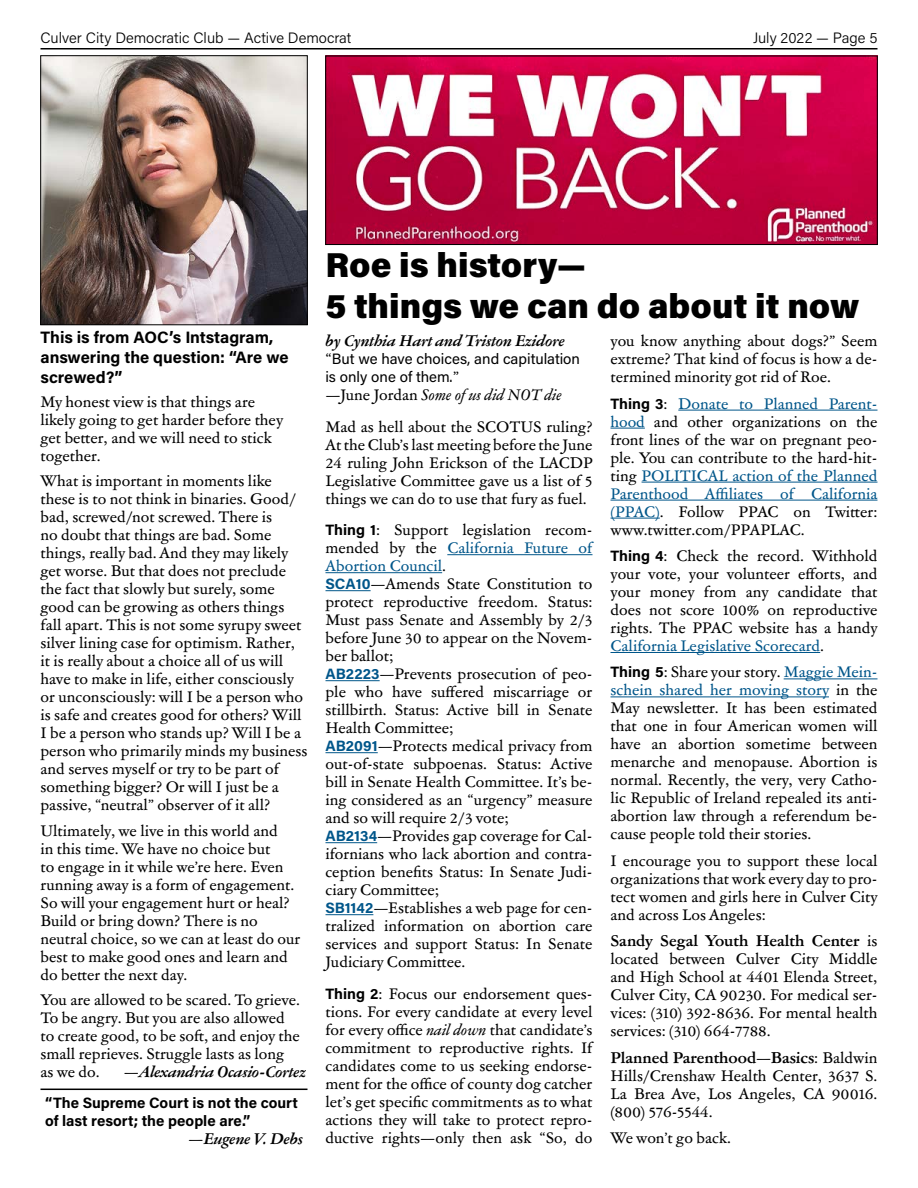
<style>
.page{position:relative;width:918px;height:1188px;background:#fff}
.page>*{position:absolute;margin:0;border:0;box-sizing:border-box;transform-origin:0 0}
.t1{font:900 34.5px/41.4px "Acumin Pro";color:#000}
.t2{font:700 16.5px/19.8px "Acumin Pro";letter-spacing:-.005em;color:#000}
.t3{font:15px/18px "Garamond ATF Text";color:#000;text-align:justify}
.t4{font:italic 700 15px "Garamond ATF Text";color:#000}
.t5{font:700 15px/18px "Acumin Pro";color:#000}
.t6{font:300 15px "Acumin Pro";color:#000}
.t7{font:15px/18px "Acumin Pro";color:#000}
.s1{font-weight:400;font-style:normal}
.s2{font-family:"Garamond ATF Text"}
.s3{font-style:italic}
.s4{font-family:"Acumin Pro";font-weight:700}
.s5{color:#00568a}
.s6{font-family:"Acumin Pro";font-weight:700;color:#00568a}
.s7{font-weight:700}
</style>
<div class="page">
<hr style="left:40px;top:48px;width:838px;height:2px;background:#000">
<img style="left:42px;top:58px;width:264px;height:265px">
<div style="left:40px;top:56px;width:268px;height:269px;border:1px solid #000"></div>
<hr style="left:40px;top:1089px;width:268px;height:1px;background:#000">
<img style="left:328px;top:58px;width:548px;height:185px">
<div style="left:326px;top:56px;width:552px;height:189px;border:1px solid #000"></div>
<hr style="left:447px;top:554px;width:146px;height:1px;background:#00568a">
<hr style="left:326px;top:572px;width:116px;height:1px;background:#00568a">
<hr style="left:326px;top:590px;width:45px;height:1px;background:#00568a">
<hr style="left:326px;top:680px;width:54px;height:1px;background:#00568a">
<hr style="left:326px;top:752px;width:52px;height:1px;background:#00568a">
<hr style="left:326px;top:842px;width:51px;height:1px;background:#00568a">
<hr style="left:326px;top:914px;width:47px;height:1px;background:#00568a">
<hr style="left:678px;top:410px;width:199px;height:1px;background:#00568a">
<hr style="left:610px;top:428px;width:35px;height:1px;background:#00568a">
<hr style="left:642px;top:482px;width:236px;height:1px;background:#00568a">
<hr style="left:610px;top:500px;width:268px;height:1px;background:#00568a">
<hr style="left:610px;top:518px;width:50px;height:1px;background:#00568a">
<hr style="left:610px;top:652px;width:210px;height:1px;background:#00568a">
<hr style="left:784px;top:679px;width:94px;height:1px;background:#00568a">
<hr style="left:610px;top:697px;width:219px;height:1px;background:#00568a">
<p class="t6" style="left:40px;top:28px;width:313px">Culver City Democratic Club — Active Democrat</p>
<p class="t6" style="left:753px;top:28px;width:126px">July 2022 — Page 5</p>
<p class="t2" style="left:40px;top:327px;width:250px">This is from AOC’s Intstagram, answering the question: “Are we screwed?”</p>
<p class="t3" style="left:40px;top:392px;width:244px;text-align:left">My honest view is that things are likely going to get harder before they get better, and we will need to stick together.</p>
<p class="t3" style="left:40px;top:471px;width:269px;text-align:left">What is important in moments like these is to not think in binaries. Good/ bad, screwed/not screwed. There is<br>no doubt that things are bad. Some things, really bad. And they may likely get worse. But that does not preclude the fact that slowly but surely, some good can be growing as others things fall apart. This is not some syrupy sweet silver lining case for optimism. Rather, it is really about a choice all of us will have to make in life, either consciously or unconsciously: will I be a person who is safe and creates good for others? Will I be a person who stands up? Will I be a person who primarily minds my business and serves myself or try to be part of something bigger? Or will I just be a passive, “neutral” observer of it all?</p>
<p class="t3" style="left:40px;top:821px;width:261px;text-align:left">Ultimately, we live in this world and<br>in this time. We have no choice but<br>to engage in it while we’re here. Even running away is a form of engagement.<br>So will your engagement hurt or heal?<br>Build or bring down? There is no neutral choice, so we can at least do our best to make good ones and learn and do better the next day.</p>
<p class="t3" style="left:40px;top:990px;width:261px;text-align:left">You are allowed to be scared. To grieve.<br>To be angry. But you are also allowed to create good, to be soft, and enjoy the small reprieves. Struggle lasts as long as we do.</p>
<p class="t4" style="left:124px;top:1061px;width:183px"><span class="s1">—</span>Alexandria Ocasio-Cortez</p>
<p class="t5" style="left:45px;top:1093px;width:254px">“The Supreme Court is not the court of last resort; the people are.”</p>
<p class="t4" style="left:189px;top:1128px;width:116px">—Eugene V. Debs</p>
<h1 class="t1" style="left:326px;top:242px;width:535px">Roe is history—<br>5 things we can do about it now</h1>
<p class="t4" style="left:326px;top:330px;width:241px">by Cynthia Hart and Triston Ezidore</p>
<p class="t7" style="left:326px;top:349px;width:256px"><span class="s2">“</span>But we have choices, and capitulation is only one of them.<span class="s2">”</span></p>
<p class="t3" style="left:326px;top:379px;width:268px;line-height:31.5px">—June Jordan <span class="s3">Some of us did NOT die<br></span>Mad as hell about the SCOTUS ruling?</p>
<p class="t3" style="left:326px;top:435px;width:269px">At the Club’s last meeting before the June 24 ruling John Erickson of the LACDP Legislative Committee gave us a list of 5 things we can do to use that fury as fuel.</p>
<p class="t3" style="left:326px;top:520px;width:269px;text-align:left"><span class="s4">Thing 1</span>: Support legislation recom&shy;mended by the <span class="s5">California Future of Abortion Council</span>.<br><span class="s6">SCA10</span>—Amends State Constitution to protect reproductive freedom. Status:<br>Must pass Senate and Assembly by 2/3 before June 30 to appear on the Novem&shy;ber ballot;<br><span class="s6">AB2223</span>—Prevents prosecution of peo&shy;ple who have suffered miscarriage or stillbirth. Status: Active bill in Senate Health Committee;<br><span class="s6">AB2091</span>—Protects medical privacy from out-of-state subpoenas. Status: Active bill in Senate Health Committee. It’s be&shy;ing considered as an “urgency” measure and so will require 2/3 vote; <span class="s6">AB2134</span>—Provides gap coverage for Cal&shy;ifornians who lack abortion and contra&shy;ception benefits Status: In Senate Judi&shy;ciary Committee;<br><span class="s6">SB1142</span>—Establishes a web page for cen&shy;tralized information on abortion care services and support Status: In Senate Judiciary Committee.</p>
<p class="t3" style="left:326px;top:984px;width:269px"><span class="s4">Thing 2</span>: Focus our endorsement ques&shy;tions. For every candidate at every level for every office <span class="s3">nail down</span> that candidate’s commitment to reproductive rights. If candidates come to us seeking endorse&shy;ment for the office of county dog catcher let’s get specific commitments as to what actions they will take to protect repro&shy;ductive rights—only then ask “So, do</p>
<p class="t3" style="left:610px;top:331px;width:269px">you know anything about dogs?” Seem extreme? That kind of focus is how a de&shy;termined minority got rid of Roe.</p>
<p class="t3" style="left:610px;top:394px;width:269px"><span class="s4">Thing 3</span>: <span class="s5">Donate to Planned Parent&shy;hood</span> and other organizations on the front lines of the war on pregnant peo&shy;ple. You can contribute to the hard-hit&shy;ting <span class="s5">POLITICAL action of the Planned Parenthood Affiliates of California (PPAC)</span>. Follow PPAC on Twitter: www.twitter.com/PPAPLAC.</p>
<p class="t3" style="left:610px;top:546px;width:269px"><span class="s4">Thing 4</span>: Check the record. Withhold your vote, your volunteer efforts, and your money from any candidate that does not score 100% on reproductive rights. The PPAC website has a handy <span class="s5">California Legislative Scorecard</span>.</p>
<p class="t3" style="left:610px;top:663px;width:269px"><span class="s4">Thing 5</span>: Share your story. <span class="s5">Maggie Mein&shy;schein shared her moving story</span> in the May newsletter. It has been estimated that one in four American women will have an abortion sometime between menarche and menopause. Abortion is normal. Recently, the very, very Catho&shy;lic Republic of Ireland repealed its anti&shy;abortion law through a referendum be&shy;cause people told their stories.</p>
<p class="t3" style="left:610px;top:851px;width:269px">I encourage you to support these local organizations that work every day to pro&shy;tect women and girls here in Culver City and across Los Angeles:</p>
<p class="t3" style="left:610px;top:931px;width:269px"><span class="s7">Sandy Segal Youth Health Center</span> is located between Culver City Middle and High School at 4401 Elenda Street, Culver City, CA 90230. For medical ser&shy;vices: (310) 392-8636. For mental health services: (310) 664-7788.</p>
<p class="t3" style="left:610px;top:1048px;width:269px"><span class="s7">Planned Parenthood—Basics</span>: Baldwin Hills/Crenshaw Health Center, 3637 S.<br>La Brea Ave, Los Angeles, CA 90016. (800) 576-5544.</p>
<p class="t3" style="left:610px;top:1128px;width:122px">We won’t go back.</p>
</div>
